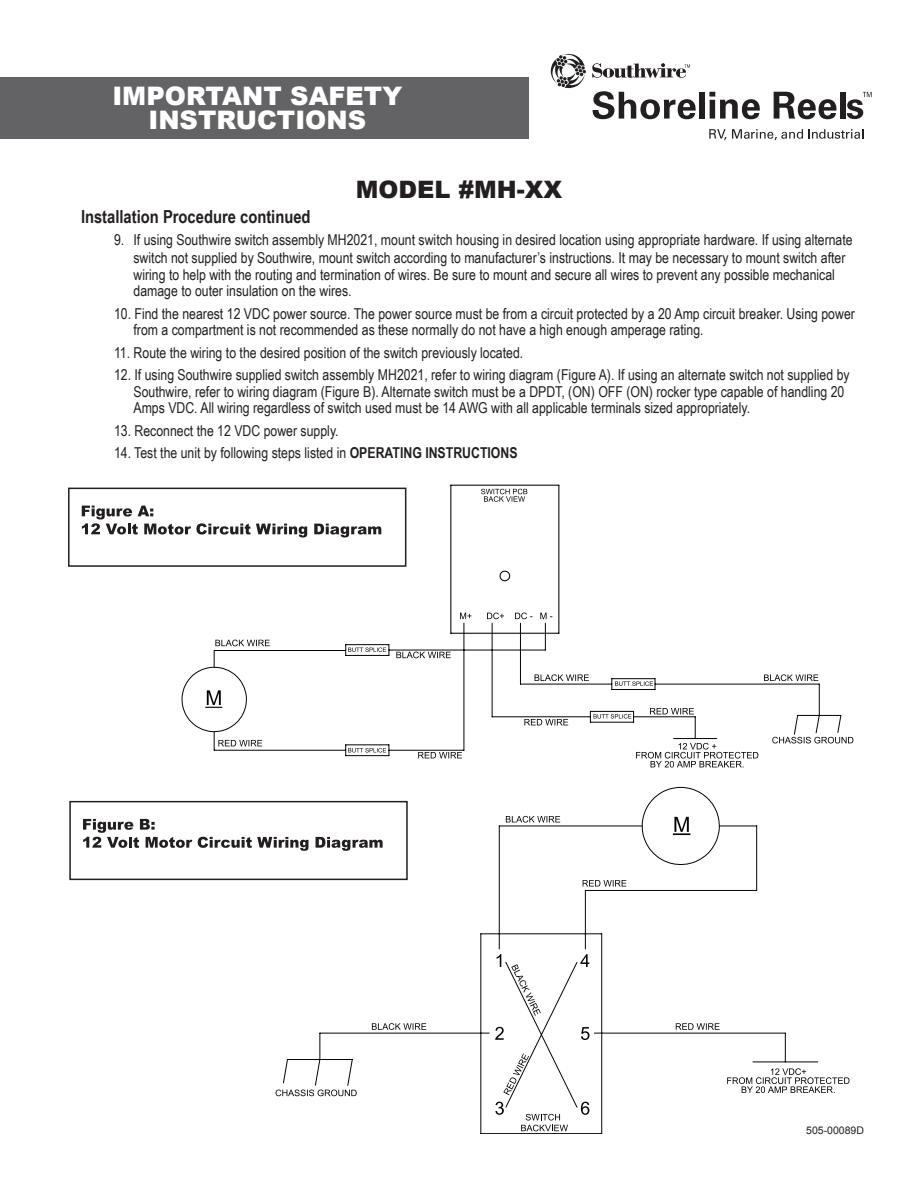
<style>
.page{position:relative;width:918px;height:1188px;background:#fff}
.page>*{position:absolute;margin:0;border:0;box-sizing:border-box;transform-origin:0 0}
.t1{font:900 25.5px/24px "Arial";color:#fff;text-align:center}
.t2{font:900 24px "Arial";color:#231f20}
.t3{font:700 18px "Arial Narrow";color:#231f20}
.t4{font:15px/16.5px "Arial Narrow";color:#231f20}
.t5{font:10.5px "Arial";color:#231f20}
.s1{font-weight:700}
</style>
<div class="page">
<svg style="left:551px;top:54px;width:35px;height:35px"></svg>
<svg style="left:592px;top:63px;width:98px;height:15px"></svg>
<svg style="left:593px;top:91px;width:103px;height:28px"></svg>
<div style="left:699px;top:92px;width:6px;height:27px;background:#231f20"></div>
<svg style="left:709px;top:92px;width:51px;height:27px"></svg>
<svg style="left:774px;top:92px;width:63px;height:27px"></svg>
<div style="left:840px;top:92px;width:6px;height:27px;background:#231f20"></div>
<svg style="left:847px;top:92px;width:25px;height:27px"></svg>
<svg style="left:709px;top:129px;width:154px;height:11px"></svg>
<div style="left:0;top:77px;width:528px;height:62px;background:#636366"></div>
<svg style="left:636px;top:756px;width:122px;height:12px"></svg>
<svg style="left:842px;top:737px;width:11px;height:6px"></svg>
<svg style="left:418px;top:756px;width:44px;height:2px"></svg>
<svg style="left:181px;top:666px;width:32px;height:66px"></svg>
<svg style="left:213px;top:634px;width:629px;height:122px"></svg>
<svg style="left:450px;top:485px;width:110px;height:149px"></svg>
<svg style="left:82px;top:506px;width:225px;height:31px"></svg>
<svg style="left:314px;top:524px;width:67px;height:13px"></svg>
<div style="left:68px;top:488px;width:338px;height:79px;border:2px solid #231f20"></div>
<svg style="left:276px;top:1090px;width:7px;height:6px"></svg>
<svg style="left:818px;top:1077px;width:31px;height:16px"></svg>
<svg style="left:506px;top:816px;width:54px;height:7px"></svg>
<svg style="left:641px;top:787px;width:79px;height:38px"></svg>
<svg style="left:283px;top:825px;width:535px;height:309px"></svg>
<svg style="left:521px;top:1114px;width:47px;height:17px"></svg>
<svg style="left:83px;top:819px;width:109px;height:29px"></svg>
<svg style="left:198px;top:837px;width:111px;height:14px"></svg>
<svg style="left:316px;top:837px;width:67px;height:14px"></svg>
<div style="left:69px;top:801px;width:339px;height:79px;border:2px solid #231f20"></div>
<h1 class="t1" style="left:112px;top:83px;width:291px">IMPORTANT SAFETY<br>INSTRUCTIONS</h1>
<h2 class="t2" style="left:356px;top:172px;width:208px">MODEL #MH-XX</h2>
<p class="t3" style="left:81px;top:203px;width:231px">Installation Procedure continued</p>
<p class="t4" style="left:134px;top:230px;width:721px;line-height:18px;text-indent:-20px">9. If using Southwire switch assembly MH2021, mount switch housing in desired location using appropriate hardware. If using alternate switch not supplied by Southwire, mount switch according to manufacturer’s instructions. It may be necessary to mount switch after</p>
<p class="t4" style="left:134px;top:266px;width:703px">wiring to help with the routing and termination of wires. Be sure to mount and secure all wires to prevent any possible mechanical damage to outer insulation on the wires.</p>
<p class="t4" style="left:134px;top:305px;width:723px;text-indent:-20px">10. Find the nearest 12 VDC power source. The power source must be from a circuit protected by a 20 Amp circuit breaker. Using power from a compartment is not recommended as these normally do not have a high enough amperage rating.</p>
<p class="t4" style="left:114px;top:344px;width:411px">11. Route the wiring to the desired position of the switch previously located.</p>
<p class="t4" style="left:134px;top:366px;width:718px;text-indent:-20px">12. If using Southwire supplied switch assembly MH2021, refer to wiring diagram (Figure A). If using an alternate switch not supplied by<br>Southwire, refer to wiring diagram (Figure B). Alternate switch must be a DPDT, (ON) OFF (ON) rocker type capable of handling 20<br>Amps VDC. All wiring regardless of switch used must be 14 AWG with all applicable terminals sized appropriately.</p>
<p class="t4" style="left:114px;top:422px;width:226px">13. Reconnect the 12 VDC power supply.</p>
<p class="t4" style="left:114px;top:444px;width:405px">14. Test the unit by following steps listed in <span class="s1">OPERATING INSTRUCTIONS</span></p>
<p class="t5" style="left:806px;top:1123px;width:59px">505-00089D</p>
</div>
